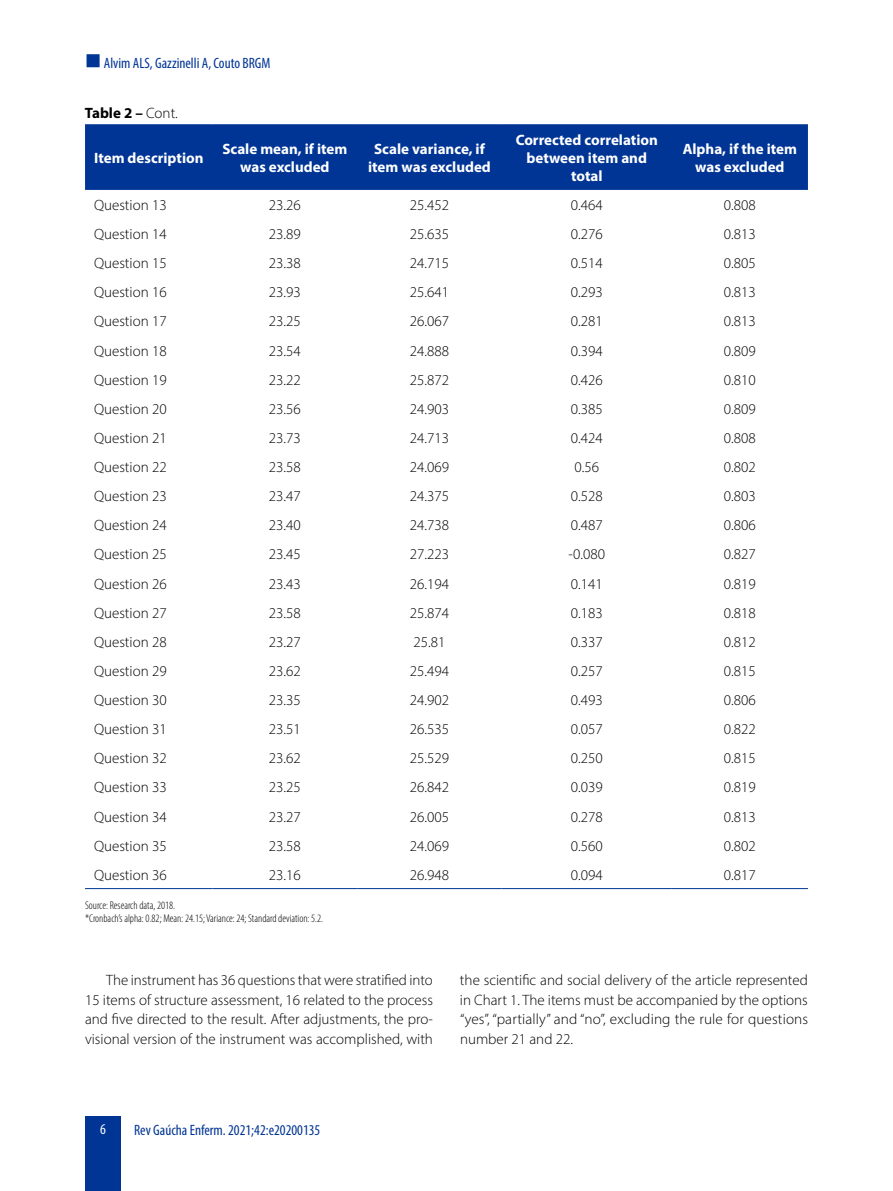
<style>
.page{position:relative;width:893px;height:1191px;background:#fff}
.page>*{position:absolute;margin:0;border:0;box-sizing:border-box;transform-origin:0 0}
.t1{font:300 15px/19.5px "Myriad Pro";color:#000;text-align:justify}
.t2{font:700 15px/18px "Myriad Pro";color:#fff;text-align:center}
.t3{font:condensed 15px "Myriad Pro";color:#003595}
.t4{font:700 15px "Myriad Pro";color:#000}
.t5{font:condensed 15px "Myriad Pro";color:#fff}
.t6{font:300 condensed 11.25px/13.5px "Myriad Pro";color:#000}
.s1{font-weight:300}
</style>
<div class="page">
<div style="left:85px;top:1116px;width:36px;height:75px;background:#003595"></div>
<div style="left:85px;top:125px;width:723px;height:65px;background:#003595"></div>
<hr style="left:85px;top:124px;width:128px;height:1px;background:#003595">
<hr style="left:213px;top:124px;width:144px;height:1px;background:#003595">
<hr style="left:357px;top:124px;width:145px;height:1px;background:#003595">
<hr style="left:502px;top:124px;width:170px;height:1px;background:#003595">
<hr style="left:672px;top:124px;width:136px;height:1px;background:#003595">
<hr style="left:85px;top:888px;width:128px;height:1px;background:#003595">
<hr style="left:213px;top:888px;width:144px;height:1px;background:#003595">
<hr style="left:357px;top:888px;width:145px;height:1px;background:#003595">
<hr style="left:502px;top:888px;width:170px;height:1px;background:#003595">
<hr style="left:672px;top:888px;width:136px;height:1px;background:#003595">
<p class="t3" style="left:104px;top:54px;width:168px">Alvim ALS, Gazzinelli A, Couto BRGM</p>
<p class="t4" style="left:85px;top:103px;width:95px">Table 2 – <span class="s1">Cont.</span></p>
<p class="t2" style="left:94px;top:148px;width:111px">Item description</p>
<p class="t2" style="left:222px;top:139px;width:127px">Scale mean, if item was excluded</p>
<p class="t2" style="left:368px;top:139px;width:124px">Scale variance, if item was excluded</p>
<p class="t2" style="left:516px;top:130px;width:144px">Corrected correlation between item and total</p>
<p class="t2" style="left:683px;top:139px;width:116px">Alpha, if the item was excluded</p>
<p class="t1" style="left:94px;top:195px;width:74px">Question 13</p>
<p class="t1" style="left:269px;top:195px;width:33px">23.26</p>
<p class="t1" style="left:410px;top:195px;width:41px">25.452</p>
<p class="t1" style="left:571px;top:195px;width:33px">0.464</p>
<p class="t1" style="left:724px;top:195px;width:33px">0.808</p>
<p class="t1" style="left:94px;top:224px;width:74px">Question 14</p>
<p class="t1" style="left:269px;top:224px;width:33px">23.89</p>
<p class="t1" style="left:410px;top:224px;width:41px">25.635</p>
<p class="t1" style="left:571px;top:224px;width:33px">0.276</p>
<p class="t1" style="left:724px;top:224px;width:33px">0.813</p>
<p class="t1" style="left:94px;top:253px;width:74px">Question 15</p>
<p class="t1" style="left:269px;top:253px;width:33px">23.38</p>
<p class="t1" style="left:410px;top:253px;width:41px">24.715</p>
<p class="t1" style="left:571px;top:253px;width:33px">0.514</p>
<p class="t1" style="left:724px;top:253px;width:33px">0.805</p>
<p class="t1" style="left:94px;top:282px;width:74px">Question 16</p>
<p class="t1" style="left:269px;top:282px;width:33px">23.93</p>
<p class="t1" style="left:410px;top:282px;width:41px">25.641</p>
<p class="t1" style="left:571px;top:282px;width:33px">0.293</p>
<p class="t1" style="left:724px;top:282px;width:33px">0.813</p>
<p class="t1" style="left:94px;top:311px;width:74px">Question 17</p>
<p class="t1" style="left:269px;top:311px;width:33px">23.25</p>
<p class="t1" style="left:410px;top:311px;width:41px">26.067</p>
<p class="t1" style="left:571px;top:311px;width:33px">0.281</p>
<p class="t1" style="left:724px;top:311px;width:33px">0.813</p>
<p class="t1" style="left:94px;top:341px;width:74px">Question 18</p>
<p class="t1" style="left:269px;top:341px;width:33px">23.54</p>
<p class="t1" style="left:410px;top:341px;width:41px">24.888</p>
<p class="t1" style="left:571px;top:341px;width:33px">0.394</p>
<p class="t1" style="left:724px;top:341px;width:33px">0.809</p>
<p class="t1" style="left:94px;top:370px;width:74px">Question 19</p>
<p class="t1" style="left:269px;top:370px;width:33px">23.22</p>
<p class="t1" style="left:410px;top:370px;width:41px">25.872</p>
<p class="t1" style="left:571px;top:370px;width:33px">0.426</p>
<p class="t1" style="left:724px;top:370px;width:33px">0.810</p>
<p class="t1" style="left:94px;top:399px;width:74px">Question 20</p>
<p class="t1" style="left:269px;top:399px;width:33px">23.56</p>
<p class="t1" style="left:410px;top:399px;width:41px">24.903</p>
<p class="t1" style="left:571px;top:399px;width:33px">0.385</p>
<p class="t1" style="left:724px;top:399px;width:33px">0.809</p>
<p class="t1" style="left:94px;top:428px;width:74px">Question 21</p>
<p class="t1" style="left:269px;top:428px;width:33px">23.73</p>
<p class="t1" style="left:410px;top:428px;width:41px">24.713</p>
<p class="t1" style="left:571px;top:428px;width:33px">0.424</p>
<p class="t1" style="left:724px;top:428px;width:33px">0.808</p>
<p class="t1" style="left:94px;top:457px;width:74px">Question 22</p>
<p class="t1" style="left:269px;top:457px;width:33px">23.58</p>
<p class="t1" style="left:410px;top:457px;width:41px">24.069</p>
<p class="t1" style="left:574px;top:457px;width:26px">0.56</p>
<p class="t1" style="left:724px;top:457px;width:33px">0.802</p>
<p class="t1" style="left:94px;top:486px;width:74px">Question 23</p>
<p class="t1" style="left:269px;top:486px;width:33px">23.47</p>
<p class="t1" style="left:410px;top:486px;width:41px">24.375</p>
<p class="t1" style="left:571px;top:486px;width:33px">0.528</p>
<p class="t1" style="left:724px;top:486px;width:33px">0.803</p>
<p class="t1" style="left:94px;top:515px;width:74px">Question 24</p>
<p class="t1" style="left:269px;top:515px;width:33px">23.40</p>
<p class="t1" style="left:410px;top:515px;width:41px">24.738</p>
<p class="t1" style="left:571px;top:515px;width:33px">0.487</p>
<p class="t1" style="left:724px;top:515px;width:33px">0.806</p>
<p class="t1" style="left:94px;top:544px;width:74px">Question 25</p>
<p class="t1" style="left:269px;top:544px;width:33px">23.45</p>
<p class="t1" style="left:410px;top:544px;width:41px">27.223</p>
<p class="t1" style="left:569px;top:544px;width:38px">-0.080</p>
<p class="t1" style="left:724px;top:544px;width:33px">0.827</p>
<p class="t1" style="left:94px;top:573px;width:74px">Question 26</p>
<p class="t1" style="left:269px;top:573px;width:33px">23.43</p>
<p class="t1" style="left:410px;top:573px;width:41px">26.194</p>
<p class="t1" style="left:571px;top:573px;width:33px">0.141</p>
<p class="t1" style="left:724px;top:573px;width:33px">0.819</p>
<p class="t1" style="left:94px;top:603px;width:74px">Question 27</p>
<p class="t1" style="left:269px;top:603px;width:33px">23.58</p>
<p class="t1" style="left:410px;top:603px;width:41px">25.874</p>
<p class="t1" style="left:571px;top:603px;width:33px">0.183</p>
<p class="t1" style="left:724px;top:603px;width:33px">0.818</p>
<p class="t1" style="left:94px;top:632px;width:74px">Question 28</p>
<p class="t1" style="left:269px;top:632px;width:33px">23.27</p>
<p class="t1" style="left:413px;top:632px;width:33px">25.81</p>
<p class="t1" style="left:571px;top:632px;width:33px">0.337</p>
<p class="t1" style="left:724px;top:632px;width:33px">0.812</p>
<p class="t1" style="left:94px;top:661px;width:74px">Question 29</p>
<p class="t1" style="left:269px;top:661px;width:33px">23.62</p>
<p class="t1" style="left:410px;top:661px;width:41px">25.494</p>
<p class="t1" style="left:571px;top:661px;width:33px">0.257</p>
<p class="t1" style="left:724px;top:661px;width:33px">0.815</p>
<p class="t1" style="left:94px;top:690px;width:74px">Question 30</p>
<p class="t1" style="left:269px;top:690px;width:33px">23.35</p>
<p class="t1" style="left:410px;top:690px;width:41px">24.902</p>
<p class="t1" style="left:571px;top:690px;width:33px">0.493</p>
<p class="t1" style="left:724px;top:690px;width:33px">0.806</p>
<p class="t1" style="left:94px;top:719px;width:74px">Question 31</p>
<p class="t1" style="left:269px;top:719px;width:33px">23.51</p>
<p class="t1" style="left:410px;top:719px;width:41px">26.535</p>
<p class="t1" style="left:571px;top:719px;width:33px">0.057</p>
<p class="t1" style="left:724px;top:719px;width:33px">0.822</p>
<p class="t1" style="left:94px;top:748px;width:74px">Question 32</p>
<p class="t1" style="left:269px;top:748px;width:33px">23.62</p>
<p class="t1" style="left:410px;top:748px;width:41px">25.529</p>
<p class="t1" style="left:571px;top:748px;width:33px">0.250</p>
<p class="t1" style="left:724px;top:748px;width:33px">0.815</p>
<p class="t1" style="left:94px;top:777px;width:74px">Question 33</p>
<p class="t1" style="left:269px;top:777px;width:33px">23.25</p>
<p class="t1" style="left:410px;top:777px;width:41px">26.842</p>
<p class="t1" style="left:571px;top:777px;width:33px">0.039</p>
<p class="t1" style="left:724px;top:777px;width:33px">0.819</p>
<p class="t1" style="left:94px;top:806px;width:74px">Question 34</p>
<p class="t1" style="left:269px;top:806px;width:33px">23.27</p>
<p class="t1" style="left:410px;top:806px;width:41px">26.005</p>
<p class="t1" style="left:571px;top:806px;width:33px">0.278</p>
<p class="t1" style="left:724px;top:806px;width:33px">0.813</p>
<p class="t1" style="left:94px;top:835px;width:74px">Question 35</p>
<p class="t1" style="left:269px;top:835px;width:33px">23.58</p>
<p class="t1" style="left:410px;top:835px;width:41px">24.069</p>
<p class="t1" style="left:571px;top:835px;width:33px">0.560</p>
<p class="t1" style="left:724px;top:835px;width:33px">0.802</p>
<p class="t1" style="left:94px;top:865px;width:74px">Question 36</p>
<p class="t1" style="left:269px;top:865px;width:33px">23.16</p>
<p class="t1" style="left:410px;top:865px;width:41px">26.948</p>
<p class="t1" style="left:571px;top:865px;width:33px">0.094</p>
<p class="t1" style="left:724px;top:865px;width:33px">0.817</p>
<p class="t6" style="left:85px;top:898px;width:240px">Source: Research data, 2018.<br>*Cronbach’s alpha: 0.82; Mean: 24.15; Variance: 24; Standard deviation: 5.2.</p>
<p class="t1" style="left:85px;top:970px;width:349px;text-indent:21px">The instrument has 36 questions that were stratified into 15 items of structure assessment, 16 related to the process and five directed to the result. After adjustments, the pro&shy;visional version of the instrument was accomplished, with</p>
<p class="t1" style="left:460px;top:970px;width:350px">the scientific and social delivery of the article represented in Chart 1. The items must be accompanied by the options “yes”, “partially” and “no”, excluding the rule for questions number 21 and 22.</p>
<p class="t5" style="left:100px;top:1120px;width:7px">6</p>
<p class="t3" style="left:134px;top:1121px;width:188px">Rev Gaúcha Enferm. 2021;42:e20200135</p>
</div>
